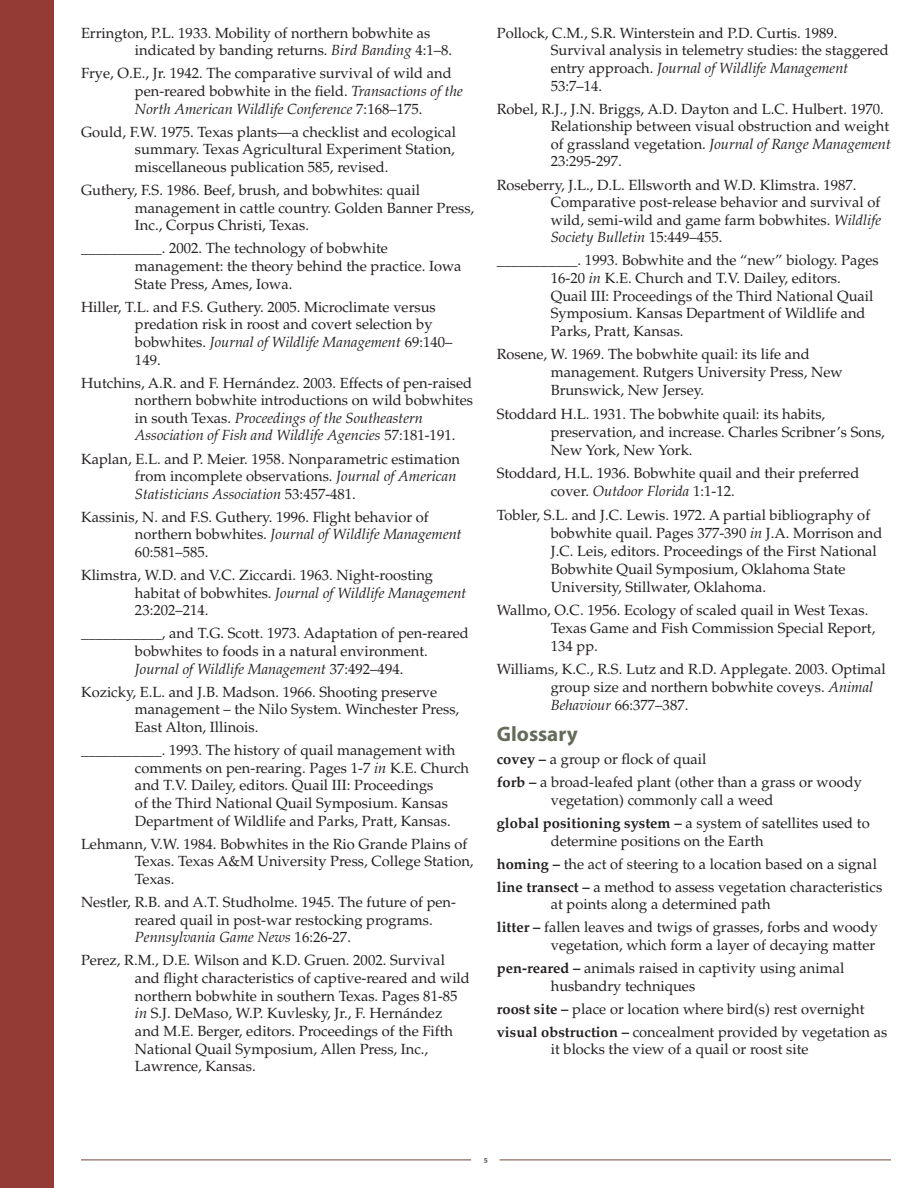
<style>
.page{position:relative;width:918px;height:1188px;background:#fff}
.page>*{position:absolute;margin:0;border:0;box-sizing:border-box;transform-origin:0 0}
.t1{font:700 21px "Myriad Pro";color:#646b5b}
.t2{font:14.7px/17.7px "Palatino LT Std";color:#231f20}
.t3{font:700 12px "Myriad Pro";color:#646b5b}
.s1{font-style:italic}
.s2{font-weight:700}
</style>
<div class="page">
<hr style="left:81px;top:1160px;width:390px;height:1px;background:#73463b">
<hr style="left:500px;top:1160px;width:391px;height:1px;background:#73463b">
<div style="left:0;top:0;width:54px;height:1188px;background:#943b35"></div>
<p class="t2" style="left:135px;top:24px;width:319px;text-indent:-54px">Errington, P.L. 1933. Mobility of northern bobwhite as indicated by banding returns. <span class="s1">Bird Banding</span> 4:1–8.</p>
<p class="t2" style="left:135px;top:65px;width:329px;text-indent:-54px">Frye, O.E., Jr. 1942. The comparative survival of wild and pen-reared bobwhite in the field. <span class="s1">Transactions of the<br>North American Wildlife Conference</span> 7:168–175.</p>
<p class="t2" style="left:135px;top:123px;width:323px;text-align:justify;text-indent:-54px">Gould, F.W. 1975. Texas plants—a checklist and ecological summary. Texas Agricultural Experiment Station, miscellaneous publication 585, revised.</p>
<p class="t2" style="left:135px;top:181px;width:341px;text-indent:-54px">Guthery, F.S. 1986. Beef, brush, and bobwhites: quail management in cattle country. Golden Banner Press,<br>Inc., Corpus Christi, Texas.</p>
<p class="t2" style="left:135px;top:240px;width:328px;text-indent:-54px">___________. 2002. The technology of bobwhite management: the theory behind the practice. Iowa<br>State Press, Ames, Iowa.</p>
<p class="t2" style="left:135px;top:298px;width:319px;text-indent:-54px">Hiller, T.L. and F.S. Guthery. 2005. Microclimate versus predation risk in roost and covert selection by bobwhites. <span class="s1">Journal of Wildlife Management</span> 69:140– 149.</p>
<p class="t2" style="left:135px;top:374px;width:339px;text-indent:-54px">Hutchins, A.R. and F. Hernández. 2003. Effects of pen-raised northern bobwhite introductions on wild bobwhites in south Texas. <span class="s1">Proceedings of the Southeastern Association of Fish and Wildlife Agencies</span> 57:181-191.</p>
<p class="t2" style="left:135px;top:450px;width:326px;text-indent:-54px">Kaplan, E.L. and P. Meier. 1958. Nonparametric estimation from incomplete observations. <span class="s1">Journal of American<br>Statisticians Association</span> 53:457-481.</p>
<p class="t2" style="left:135px;top:508px;width:328px;text-indent:-54px">Kassinis, N. and F.S. Guthery. 1996. Flight behavior of northern bobwhites. <span class="s1">Journal of Wildlife Management<br></span>60:581–585.</p>
<p class="t2" style="left:135px;top:567px;width:333px;text-indent:-54px">Klimstra, W.D. and V.C. Ziccardi. 1963. Night-roosting habitat of bobwhites. <span class="s1">Journal of Wildlife Management<br></span>23:202–214.</p>
<p class="t2" style="left:135px;top:625px;width:335px;text-indent:-54px">___________, and T.G. Scott. 1973. Adaptation of pen-reared bobwhites to foods in a natural environment.<br><span class="s1">Journal of Wildlife Management</span> 37:492–494.</p>
<p class="t2" style="left:135px;top:683px;width:326px;text-indent:-54px">Kozicky, E.L. and J.B. Madson. 1966. Shooting preserve management – the Nilo System. Winchester Press,<br>East Alton, Illinois.</p>
<p class="t2" style="left:135px;top:742px;width:336px;text-indent:-54px">___________. 1993. The history of quail management with comments on pen-rearing. Pages 1‑7 <span class="s1">in</span> K.E. Church and T.V. Dailey, editors. Quail III: Proceedings<br>of the Third National Quail Symposium. Kansas Department of Wildlife and Parks, Pratt, Kansas.</p>
<p class="t2" style="left:135px;top:835px;width:340px;text-indent:-54px">Lehmann, V.W. 1984. Bobwhites in the Rio Grande Plains of<br>Texas. Texas A&amp;M University Press, College Station,<br>Texas.</p>
<p class="t2" style="left:135px;top:893px;width:323px;text-indent:-54px">Nestler, R.B. and A.T. Studholme. 1945. The future of pen&shy;reared quail in post-war restocking programs.<br><span class="s1">Pennsylvania Game News</span> 16:26-27.</p>
<p class="t2" style="left:135px;top:952px;width:336px;text-indent:-54px">Perez, R.M., D.E. Wilson and K.D. Gruen. 2002. Survival and flight characteristics of captive‑reared and wild northern bobwhite in southern Texas. Pages 81‑85 <span class="s1">in</span> S.J. DeMaso, W.P. Kuvlesky, Jr., F. Hernández and M.E. Berger, editors. Proceedings of the Fifth National Quail Symposium, Allen Press, Inc., Lawrence, Kansas.</p>
<p class="t2" style="left:551px;top:24px;width:339px;text-indent:-54px">Pollock, C.M., S.R. Winterstein and P.D. Curtis. 1989.<br>Survival analysis in telemetry studies: the staggered entry approach. <span class="s1">Journal of Wildlife Management </span>53:7–14.</p>
<p class="t2" style="left:551px;top:100px;width:342px;text-indent:-54px">Robel, R.J., J.N. Briggs, A.D. Dayton and L.C. Hulbert. 1970.<br>Relationship between visual obstruction and weight of grassland vegetation. <span class="s1">Journal of Range Management </span>23:295‑297.</p>
<p class="t2" style="left:551px;top:176px;width:332px;text-indent:-54px">Roseberry, J.L., D.L. Ellsworth and W.D. Klimstra. 1987.<br>Comparative post-release behavior and survival of wild, semi-wild and game farm bobwhites. <span class="s1">Wildlife Society Bulletin</span> 15:449–455.</p>
<p class="t2" style="left:551px;top:252px;width:330px;text-indent:-54px">___________. 1993. Bobwhite and the “new” biology. Pages 16‑20 <span class="s1">in</span> K.E. Church and T.V. Dailey, editors.<br>Quail III: Proceedings of the Third National Quail Symposium. Kansas Department of Wildlife and Parks, Pratt, Kansas.</p>
<p class="t2" style="left:551px;top:346px;width:293px;text-indent:-54px">Rosene, W. 1969. The bobwhite quail: its life and management. Rutgers University Press, New<br>Brunswick, New Jersey.</p>
<p class="t2" style="left:551px;top:405px;width:336px;text-indent:-54px">Stoddard H.L. 1931. The bobwhite quail: its habits, preservation, and increase. Charles Scribner’s Sons,<br>New York, New York.</p>
<p class="t2" style="left:551px;top:464px;width:310px;text-indent:-54px">Stoddard, H.L. 1936. Bobwhite quail and their preferred cover. <span class="s1">Outdoor Florida</span> 1:1-12.</p>
<p class="t2" style="left:551px;top:506px;width:333px;text-indent:-54px">Tobler, S.L. and J.C. Lewis. 1972. A partial bibliography of bobwhite quail. Pages 377‑390 <span class="s1">in</span> J.A. Morrison and J.C. Leis, editors. Proceedings of the First National Bobwhite Quail Symposium, Oklahoma State University, Stillwater, Oklahoma.</p>
<p class="t2" style="left:551px;top:601px;width:326px;text-indent:-54px">Wallmo, O.C. 1956. Ecology of scaled quail in West Texas.<br>Texas Game and Fish Commission Special Report,<br>134 pp.</p>
<p class="t2" style="left:551px;top:661px;width:337px;text-indent:-54px">Williams, K.C., R.S. Lutz and R.D. Applegate. 2003. Optimal group size and northern bobwhite coveys. <span class="s1">Animal<br>Behaviour</span> 66:377–387.</p>
<h1 class="t1" style="left:497px;top:720px;width:82px">Glossary</h1>
<p class="t2" style="left:497px;top:748px;width:367px;line-height:23.1px"><span class="s2">covey –</span> a group or flock of quail<br><span class="s2">forb –</span> a broad-leafed plant (other than a grass or woody</p>
<p class="t2" style="left:497px;top:789px;width:374px;line-height:23.1px;text-indent:54px">vegetation) commonly call a weed<br><span class="s2">global positioning system –</span> a system of satellites used to</p>
<p class="t2" style="left:497px;top:829px;width:387px;line-height:23.1px;text-indent:54px">determine positions on the Earth<br><span class="s2">homing –</span> the act of steering to a location based on a signal <span class="s2">line transect –</span> a method to assess vegetation characteristics</p>
<p class="t2" style="left:497px;top:893px;width:383px;line-height:23.1px;text-indent:54px">at points along a determined path<br><span class="s2">litter –</span> fallen leaves and twigs of grasses, forbs and woody</p>
<p class="t2" style="left:497px;top:934px;width:380px;line-height:23.1px;text-indent:54px">vegetation, which form a layer of decaying matter <span class="s2">pen-reared –</span> animals raised in captivity using animal</p>
<p class="t2" style="left:497px;top:974px;width:392px;line-height:23.1px;text-indent:54px">husbandry techniques<br><span class="s2">roost site –</span> place or location where bird(s) rest overnight <span class="s2">visual obstruction –</span> concealment provided by vegetation as</p>
<p class="t2" style="left:551px;top:1041px;width:259px">it blocks the view of a quail or roost site</p>
<p class="t3" style="left:484px;top:1154px;width:6px">5</p>
</div>
